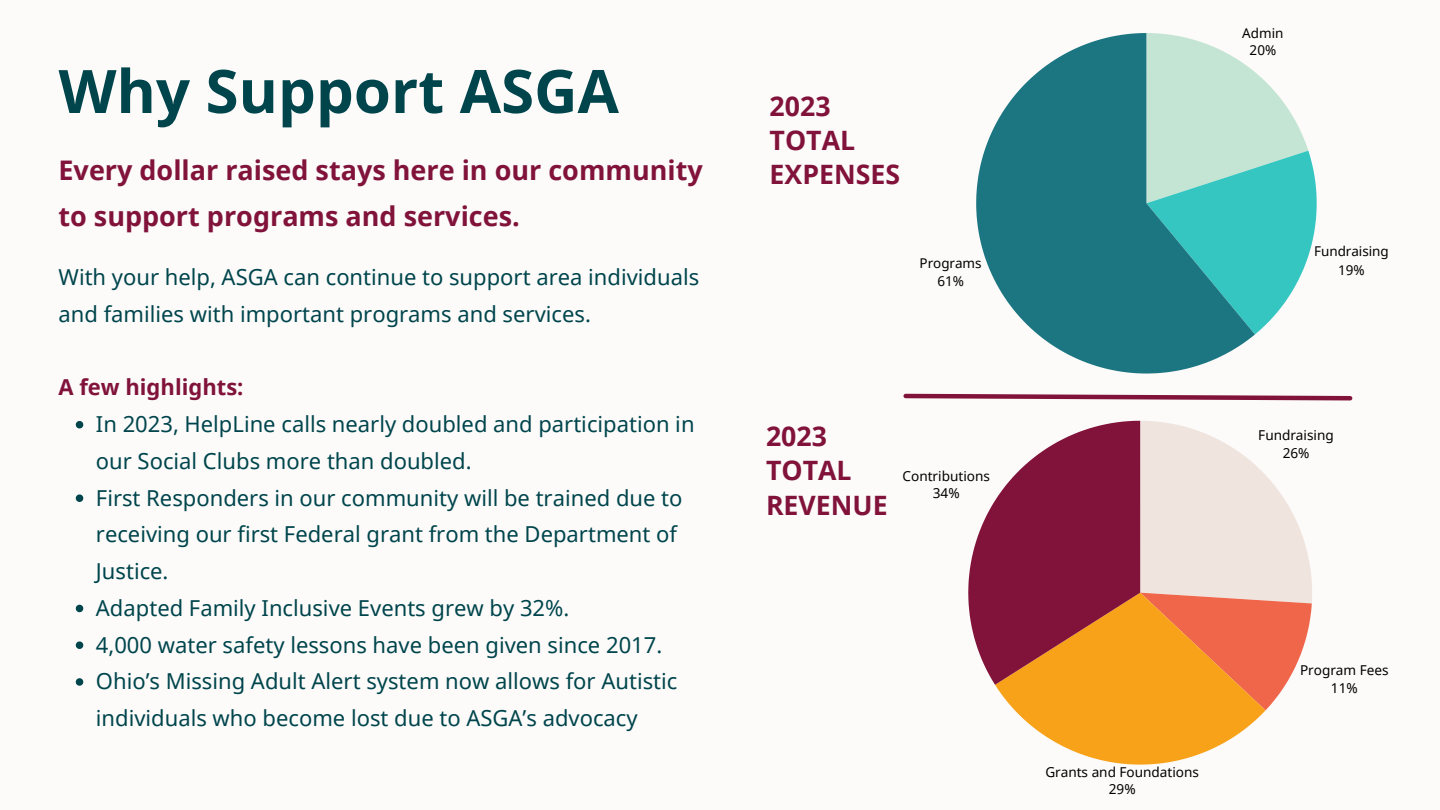
<style>
.page{position:relative;width:1440px;height:810px;background:#fcfbfa}
.page>*{position:absolute;margin:0;border:0;box-sizing:border-box;transform-origin:0 0}
.t1{font:700 60px "Noto Sans";color:#00454c}
.t2{font:700 27px/45.8px "Noto Sans";color:#81133b}
.t3{font:700 26.7px/34.2px "Noto Sans";color:#81133b}
.t4{font:22px/36.8px "Noto Sans";color:#00454c}
.t5{font:700 22px "Noto Sans";color:#81133b}
.t6{font:13.6px/17.1px "Noto Sans";color:#000;text-align:center}
.t7{font:13.5px/18px "Noto Sans";color:#000;text-align:center}
</style>
<div class="page">
<svg style="left:903px;top:393px;width:450px;height:8px"></svg>
<svg style="left:76px;top:421px;width:7px;height:7px"></svg>
<svg style="left:76px;top:494px;width:7px;height:8px"></svg>
<svg style="left:76px;top:605px;width:7px;height:7px"></svg>
<svg style="left:76px;top:641px;width:7px;height:8px"></svg>
<svg style="left:76px;top:678px;width:7px;height:8px"></svg>
<svg style="left:1255px;top:72px;width:62px;height:262px"></svg>
<svg style="left:976px;top:33px;width:279px;height:341px;fill:#1c7682"></svg>
<svg style="left:968px;top:421px;width:344px;height:344px"></svg>
<p class="t1" style="left:59px;top:49px;width:562px">Why Support ASGA</p>
<h4 class="t2" style="left:59px;top:147px;width:646px">Every dollar raised stays here in our community to support programs and services.</h4>
<p class="t4" style="left:59px;top:258px;width:642px">With your help, ASGA can continue to support area individuals and families with important programs and services.</p>
<p class="t5" style="left:59px;top:372px;width:187px">A few highlights:</p>
<p class="t4" style="left:96px;top:405px;width:600px">In 2023, HelpLine calls nearly doubled and participation in our Social Clubs more than doubled.</p>
<p class="t4" style="left:96px;top:479px;width:588px">First Responders in our community will be trained due to receiving our first Federal grant from the Department of<br>Justice.</p>
<p class="t4" style="left:96px;top:589px;width:475px">Adapted Family Inclusive Events grew by 32%.</p>
<h2 class="t4" style="left:96px;top:626px;width:568px">4,000 water safety lessons have been given since 2017.</h2>
<p class="t4" style="left:96px;top:663px;width:583px">Ohio’s Missing Adult Alert system now allows for Autistic individuals who become lost due to ASGA’s advocacy</p>
<h1 class="t3" style="left:770px;top:88px;width:87px">2023<br>TOTAL</h1>
<h3 class="t3" style="left:770px;top:157px;width:132px">EXPENSES</h3>
<p class="t7" style="left:920px;top:253px;width:63px">Programs<br>61%</p>
<p class="t3" style="left:766px;top:419px;width:123px">2023<br>TOTAL<br>REVENUE</p>
<p class="t6" style="left:903px;top:467px;width:89px">Contributions<br>34%</p>
<p class="t7" style="left:1242px;top:24px;width:43px;line-height:16.9px">Admin<br>20%</p>
<p class="t7" style="left:1314px;top:242px;width:76px;line-height:18.4px">Fundraising<br>19%</p>
<p class="t6" style="left:1258px;top:425px;width:77px;line-height:18.6px">Fundraising<br>26%</p>
<p class="t6" style="left:1045px;top:764px;width:155px">Grants and Foundations<br>29%</p>
<p class="t6" style="left:1300px;top:661px;width:90px;line-height:18.2px">Program Fees<br>11%</p>
</div>
